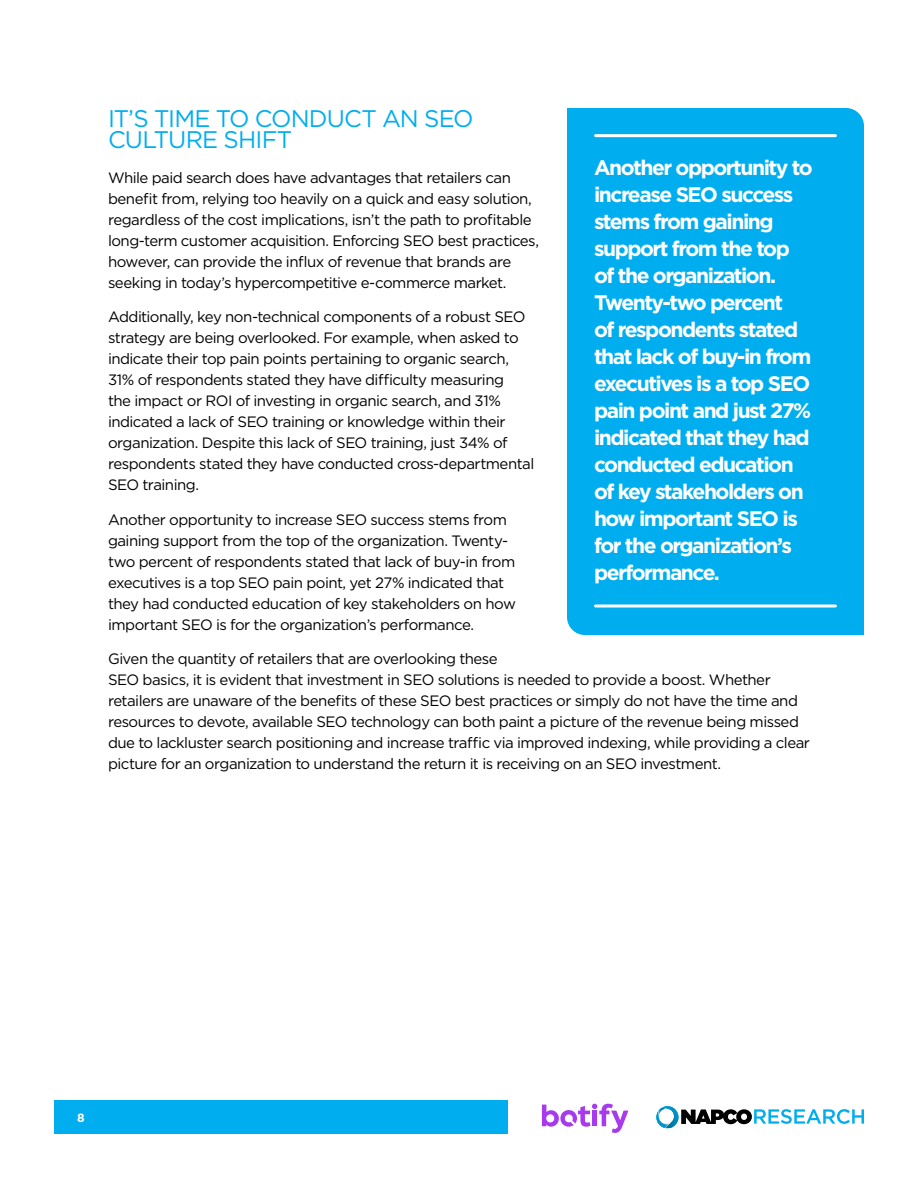
<style>
.page{position:relative;width:918px;height:1188px;background:#fff}
.page>*{position:absolute;margin:0;border:0;box-sizing:border-box;transform-origin:0 0}
.t1{font:24px/21px "Gotham";letter-spacing:-.035em;color:#00aeef}
.t2{font:700 21px/27px "Gotham";letter-spacing:-.07em;color:#fff}
.t3{font:15px/21px "Gotham";letter-spacing:-.035em;color:#000}
.t4{font:700 12px "Gotham";color:#fff}
</style>
<div class="page">
<div style="left:54px;top:1101px;width:54px;height:33px;background:#00aeef"></div>
<svg style="left:656px;top:1106px;width:208px;height:22px"></svg>
<div style="left:108px;top:1101px;width:400px;height:33px;background:#00aeef"></div>
<svg style="left:542px;top:1104px;width:86px;height:29px"></svg>
<div style="left:567px;top:108px;width:297px;height:527px;background:#00aeef"></div>
<svg style="left:596px;top:604px;width:240px;height:4px"></svg>
<hr style="left:596px;top:134px;width:240px;height:3px;background:#fff">
<h1 class="t1" style="left:108px;top:108px;width:367px">IT’S TIME TO CONDUCT AN SEO<br>CULTURE SHIFT</h1>
<p class="t3" style="left:108px;top:167px;width:433px">While paid search does have advantages that retailers can benefit from, relying too heavily on a quick and easy solution, regardless of the cost implications, isn’t the path to profitable long-term customer acquisition. Enforcing SEO best practices, however, can provide the influx of revenue that brands are seeking in today’s hypercompetitive e-commerce market.</p>
<p class="t3" style="left:108px;top:306px;width:428px">Additionally, key non-technical components of a robust SEO strategy are being overlooked. For example, when asked to indicate their top pain points pertaining to organic search, 31% of respondents stated they have difficulty measuring<br>the impact or ROI of investing in organic search, and 31% indicated a lack of SEO training or knowledge within their organization. Despite this lack of SEO training, just 34% of respondents stated they have conducted cross-departmental SEO training.</p>
<p class="t3" style="left:108px;top:509px;width:409px">Another opportunity to increase SEO success stems from gaining support from the top of the organization. Twenty&shy;two percent of respondents stated that lack of buy-in from executives is a top SEO pain point, yet 27% indicated that they had conducted education of key stakeholders on how important SEO is for the organization’s performance.</p>
<p class="t3" style="left:108px;top:648px;width:704px">Given the quantity of retailers that are overlooking these<br>SEO basics, it is evident that investment in SEO solutions is needed to provide a boost. Whether retailers are unaware of the benefits of these SEO best practices or simply do not have the time and resources to devote, available SEO technology can both paint a picture of the revenue being missed due to lackluster search positioning and increase traffic via improved indexing, while providing a clear picture for an organization to understand the return it is receiving on an SEO investment.</p>
<p class="t2" style="left:594px;top:154px;width:220px">Another opportunity to increase SEO success stems from gaining support from the top of the organization.<br>Twenty-two percent<br>of respondents stated that lack of buy-in from executives is a top SEO pain point and just 27% indicated that they had conducted education of key stakeholders on how important SEO is for the organization’s performance.</p>
<p class="t4" style="left:77px;top:1110px;width:9px">8</p>
</div>
